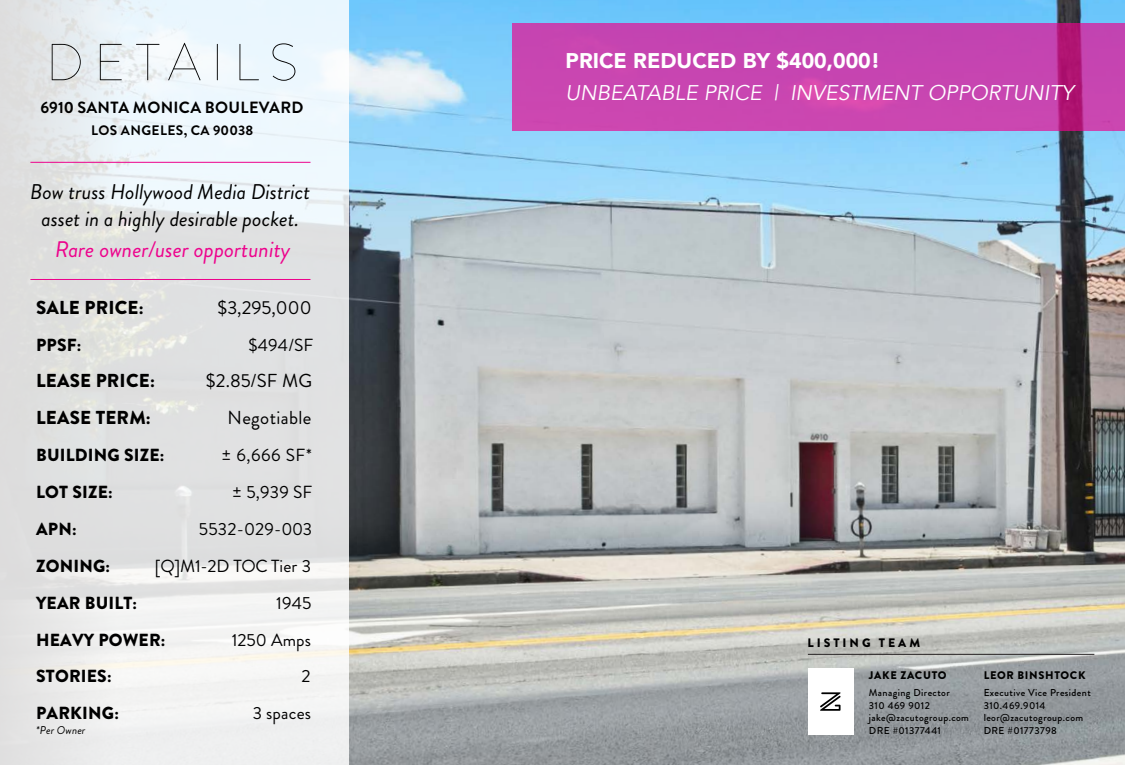
<style>
.page{position:relative;width:1125px;height:765px;background:#fff}
.page>*{position:absolute;margin:0;border:0;box-sizing:border-box;transform-origin:0 0}
.t1{font:100 51.88px "Brandon Grotesque";letter-spacing:.195em;color:#000}
.Body{font:italic 22.5px "Brandon Grotesque";color:#ed028c}
.Body-2{font:italic 21.25px/26.2px "Brandon Grotesque";color:#000;text-align:center}
.Bullet_1{font:italic 21.25px "Avenir";color:#fff}
.Bullet_1-2{font:900 21.25px "Avenir";color:#fff}
.Header_2{font:900 18.75px "Brandon Grotesque";letter-spacing:.01em;color:#000}
.Header_2-2{font:18.75px "Brandon Grotesque";letter-spacing:.02em;color:#000}
.Header_2-3{font:900 17.5px "Brandon Grotesque";letter-spacing:.01em;color:#000}
.Header_2-4{font:17.5px "Brandon Grotesque";letter-spacing:.01em;color:#000}
.Header_2-5{font:17.5px "Brandon Grotesque";letter-spacing:-.01em;color:#000}
.Header_2-6{font:700 16.25px "Brandon Grotesque";letter-spacing:.02em;color:#000}
.Header_2-7{font:700 13.75px "Brandon Grotesque";letter-spacing:.03em;color:#000}
.t2{font:900 12.25px "Brandon Grotesque";letter-spacing:.24em;color:#000}
.Header_2-8{font:italic 11.25px "Brandon Grotesque";letter-spacing:.01em;color:#000}
.t3{font:900 11px "Brandon Grotesque";letter-spacing:.06em;color:#000}
.Header_2-9{font:500 10px "Brandon Grotesque";letter-spacing:.04em;color:#000}
</style>
<div class="page">
<img style="left:348px;top:0;width:777px;height:765px">
<svg style="left:0;top:0;width:348px;height:765px;fill:#e2e3e3"></svg>
<hr style="left:30px;top:279px;width:281px;height:1px;background:#ed028c">
<hr style="left:30px;top:162px;width:280px;height:1px;background:#ed028c">
<div style="left:808px;top:668px;width:46px;height:67px;background:#fff"></div>
<svg style="left:820px;top:692px;width:21px;height:19px"></svg>
<hr style="left:808px;top:654px;width:286px;height:1px;background:#231f20">
<div style="left:512px;top:23px;width:613px;height:108px;background:#c745b1"></div>
<p class="t1" style="left:46px;top:27px;width:254px">DETAILS</p>
<p class="Header_2-6" style="left:40px;top:96px;width:265px">6910 SANTA MONICA BOULEVARD</p>
<p class="Header_2-7" style="left:91px;top:121px;width:164px">LOS ANGELES, CA 90038</p>
<p class="Body-2" style="left:30px;top:179px;width:282px">Bow truss Hollywood Media District asset in a highly desirable pocket.</p>
<p class="Body" style="left:55px;top:234px;width:237px">Rare owner/user opportunity</p>
<p class="Header_2" style="left:36px;top:294px;width:109px">SALE PRICE:</p>
<p class="Header_2-2" style="left:218px;top:294px;width:95px">$3,295,000</p>
<p class="Header_2-3" style="left:36px;top:332px;width:47px">PPSF:</p>
<p class="Header_2-4" style="left:248px;top:333px;width:67px">$494/SF</p>
<p class="Header_2" style="left:36px;top:368px;width:120px">LEASE PRICE:</p>
<p class="Header_2-2" style="left:206px;top:368px;width:108px">$2.85/SF MG</p>
<p class="Header_2" style="left:36px;top:405px;width:116px">LEASE TERM:</p>
<p class="Header_2-2" style="left:227px;top:405px;width:85px">Negotiable</p>
<p class="Header_2-3" style="left:36px;top:443px;width:130px">BUILDING SIZE:</p>
<p class="Header_2-4" style="left:221px;top:443px;width:92px">± 6,666 SF*</p>
<p class="Header_2-3" style="left:36px;top:480px;width:78px">LOT SIZE:</p>
<p class="Header_2-4" style="left:232px;top:480px;width:82px">± 5,939 SF</p>
<p class="Header_2-3" style="left:36px;top:517px;width:42px">APN:</p>
<p class="Header_2-4" style="left:199px;top:517px;width:115px">5532-029-003</p>
<p class="Header_2-3" style="left:36px;top:553px;width:76px">ZONING:</p>
<p class="Header_2-5" style="left:155px;top:554px;width:158px">[Q]M1-2D TOC Tier 3</p>
<p class="Header_2-3" style="left:36px;top:590px;width:103px">YEAR BUILT:</p>
<p class="Header_2-4" style="left:276px;top:591px;width:37px">1945</p>
<p class="Header_2-3" style="left:36px;top:627px;width:131px">HEAVY POWER:</p>
<p class="Header_2-4" style="left:232px;top:628px;width:81px">1250 Amps</p>
<p class="Header_2-3" style="left:36px;top:664px;width:77px">STORIES:</p>
<p class="Header_2-4" style="left:302px;top:664px;width:11px">2</p>
<p class="Header_2-3" style="left:36px;top:701px;width:84px">PARKING:</p>
<p class="Header_2-4" style="left:253px;top:701px;width:60px">3 spaces</p>
<p class="Header_2-8" style="left:36px;top:722px;width:51px">*Per Owner</p>
<p class="Bullet_1-2" style="left:566px;top:42px;width:316px">PRICE REDUCED BY $400,000!</p>
<p class="Bullet_1" style="left:566px;top:80px;width:510px">UNBEATABLE PRICE | INVESTMENT OPPORTUNITY</p>
<p class="t2" style="left:808px;top:634px;width:114px">LISTING TEAM</p>
<p class="t3" style="left:869px;top:668px;width:79px">JAKE ZACUTO</p>
<p class="Header_2-9" style="left:869px;top:686px;width:82px">Managing Director</p>
<p class="Header_2-9" style="left:869px;top:698px;width:63px">310 469 9012</p>
<p class="Header_2-9" style="left:869px;top:711px;width:102px">jake@zacutogroup.com</p>
<p class="Header_2-9" style="left:869px;top:723px;width:74px">DRE #01377441</p>
<p class="t3" style="left:984px;top:668px;width:103px">LEOR BINSHTOCK</p>
<p class="Header_2-9" style="left:984px;top:686px;width:109px">Executive Vice President</p>
<p class="Header_2-9" style="left:984px;top:698px;width:63px">310.469.9014</p>
<p class="Header_2-9" style="left:984px;top:711px;width:101px">leor@zacutogroup.com</p>
<p class="Header_2-9" style="left:984px;top:723px;width:75px">DRE #01773798</p>
</div>
